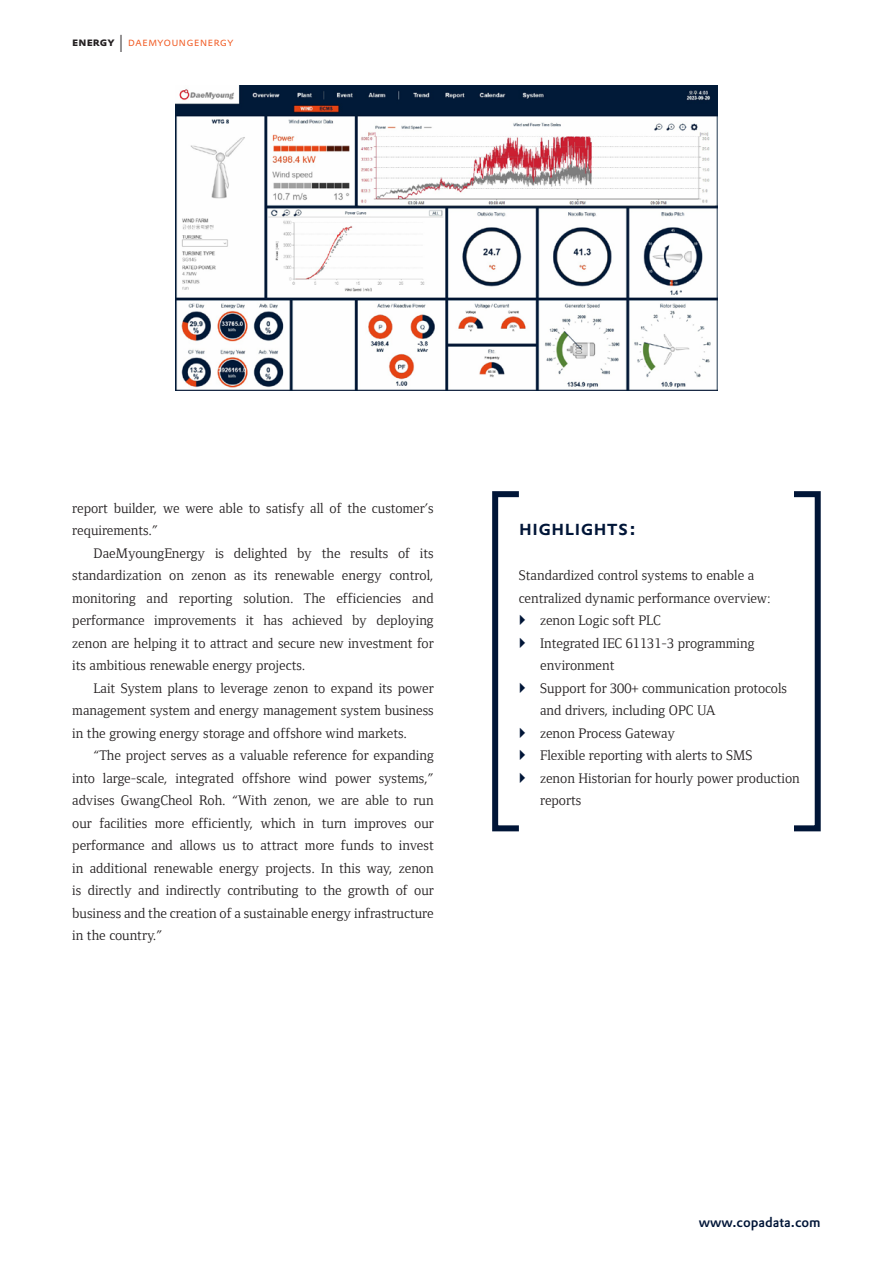
<style>
.page{position:relative;width:893px;height:1263px;background:#fff}
.page>*{position:absolute;margin:0;border:0;box-sizing:border-box;transform-origin:0 0}
.headline_in_factbox_ENGLISH{font:500 21px "DTL Prokyon TOT Caps";color:#001537}
.copy_indent_ENGLISH{font:14.25px/22.5px "Foundry Form Serif";color:#231f20;text-align:justify}
.copy_no_indent_ENGLISH{font:14.25px/22.5px "Foundry Form Serif";color:#231f20}
.t1{font:500 13.5px "DTL Prokyon TOT";color:#001537}
.t2{font:300 12px "DTL Prokyon TOT Caps";letter-spacing:.005em;color:#f15921}
.s1{font-weight:700;color:#231f20}
.s2{font-size:24px;color:#231f20}
</style>
<div class="page">
<img style="left:175px;top:85px;width:543px;height:305px">
<div style="left:791px;top:491px;width:30px;height:340px;border:6px solid #001537"></div>
<div style="left:492px;top:491px;width:30px;height:340px;border:6px solid #001537"></div>
<svg style="left:520px;top:615px;width:2px;height:10px"></svg>
<svg style="left:520px;top:637px;width:2px;height:11px"></svg>
<svg style="left:520px;top:682px;width:2px;height:11px"></svg>
<svg style="left:520px;top:727px;width:2px;height:11px"></svg>
<svg style="left:520px;top:750px;width:2px;height:10px"></svg>
<svg style="left:520px;top:772px;width:2px;height:11px"></svg>
<p class="t2" style="left:72px;top:34px;width:163px"><span class="s1">energy</span> <span class="s2">I</span> daemyoungenergy</p>
<p class="copy_no_indent_ENGLISH" style="left:72px;top:497px;width:363px">report builder, we were able to satisfy all of the customer’s requirements.”</p>
<p class="copy_indent_ENGLISH" style="left:72px;top:542px;width:363px;text-indent:21px">DaeMyoungEnergy is delighted by the results of its standardization on zenon as its renewable energy control, monitoring and reporting solution. The efficiencies and performance improvements it has achieved by deploying zenon are helping it to attract and secure new investment for its ambitious renewable energy projects.</p>
<p class="copy_indent_ENGLISH" style="left:72px;top:677px;width:363px;text-indent:21px">Lait System plans to leverage zenon to expand its power management system and energy management system business in the growing energy storage and offshore wind markets.</p>
<p class="copy_indent_ENGLISH" style="left:72px;top:744px;width:363px;text-indent:21px">“The project serves as a valuable reference for expanding into large-scale, integrated offshore wind power systems,” advises GwangCheol Roh. “With zenon, we are able to run our facilities more efficiently, which in turn improves our performance and allows us to attract more funds to invest in additional renewable energy projects. In this way, zenon is directly and indirectly contributing to the growth of our business and the creation of a sustainable energy infrastructure in the country.”</p>
<p class="headline_in_factbox_ENGLISH" style="left:519px;top:514px;width:119px">highlights:</p>
<p class="copy_no_indent_ENGLISH" style="left:519px;top:564px;width:253px">Standardized control systems to enable a centralized dynamic performance overview:</p>
<p class="copy_indent_ENGLISH" style="left:540px;top:609px;width:122px">zenon Logic soft PLC</p>
<p class="copy_indent_ENGLISH" style="left:540px;top:632px;width:216px">Integrated IEC 61131-3 programming environment</p>
<p class="copy_indent_ENGLISH" style="left:540px;top:677px;width:248px">Support for 300+ communication protocols and drivers, including OPC UA</p>
<p class="copy_indent_ENGLISH" style="left:540px;top:722px;width:137px">zenon Process Gateway</p>
<p class="copy_indent_ENGLISH" style="left:540px;top:744px;width:214px">Flexible reporting with alerts to SMS</p>
<p class="copy_indent_ENGLISH" style="left:540px;top:767px;width:261px">zenon Historian for hourly power production reports</p>
<p class="t1" style="left:699px;top:1213px;width:124px">www.copadata.com</p>
</div>
